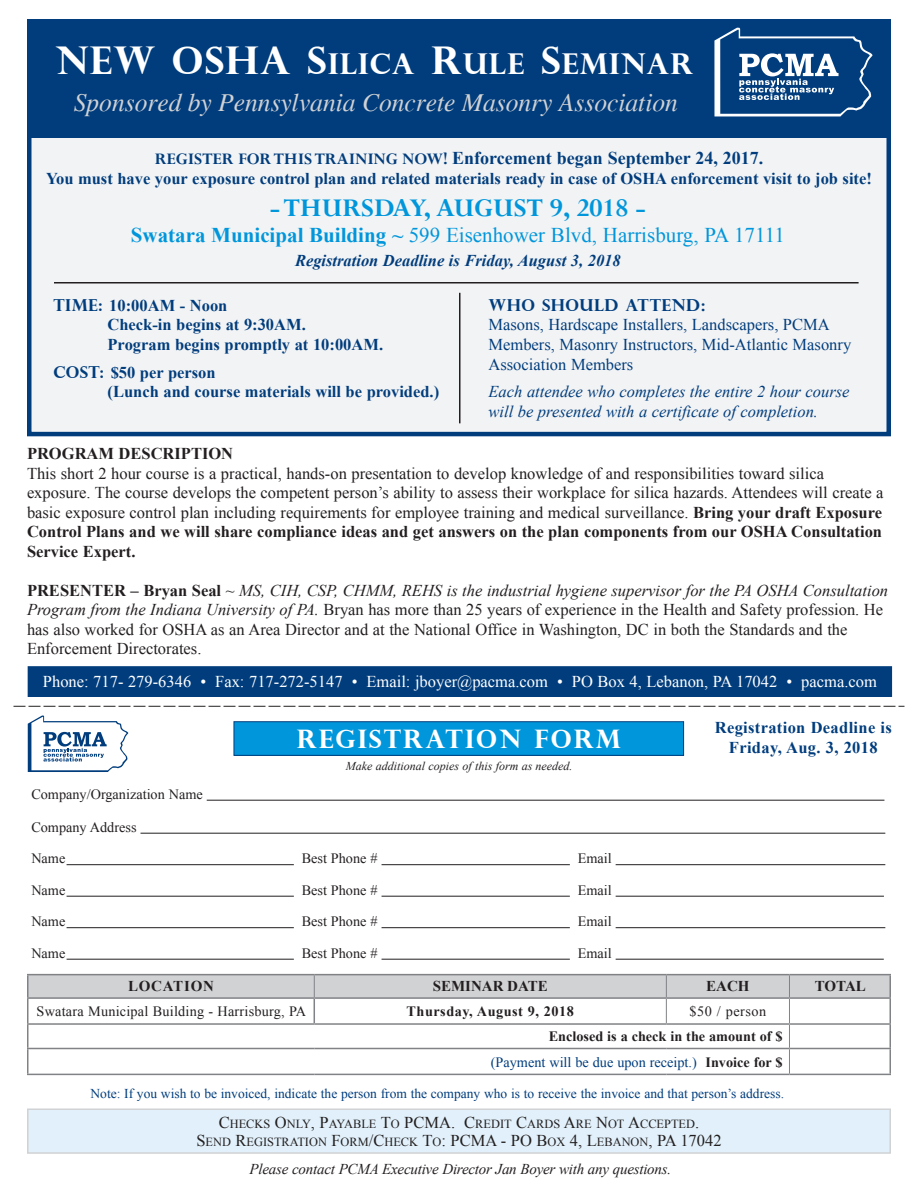
<style>
.page{position:relative;width:918px;height:1188px;background:#fff}
.page>*{position:absolute;margin:0;border:0;box-sizing:border-box;transform-origin:0 0}
.t1{font:700 28.65px "Perpetua Titling";letter-spacing:.04em;color:#fff}
.t2{font:700 28.5px "Perpetua";color:#0096db}
.t3{font:italic 25.5px "Times";color:#d1d2d4}
.t4{font:700 25.5px "Perpetua Titling";letter-spacing:.075em;color:#fff}
.t5{font:21px "Times New Roman";color:#0096db}
.t6{font:700 18px "Times New Roman";color:#013d7d}
.t7{font:16.5px/19.5px "Times New Roman";color:#231f20}
.t8{font:700 16.5px/19.8px "Times New Roman";color:#013d7d}
.t9{font:16.5px/19.8px "Times New Roman";color:#013d7d}
.t10{font:16.5px "Times New Roman";color:#fff}
.t11{font:italic 16.5px/19.8px "Times New Roman";color:#013d7d}
.t12{font:italic 700 16.5px "Times New Roman";color:#013d7d}
.t13{font:700 16.5px/19.5px "Times New Roman";letter-spacing:.02em;color:#013d7d;text-align:center}
.t14{font:700 16.5px "Times New Roman";color:#231f20}
.t15{font:700 16.5px "Perpetua Titling";letter-spacing:.025em;color:#013d7d}
.t16{font:italic 15px "Times New Roman";letter-spacing:-.015em;color:#231f20}
.t17{font:700 15px "Times New Roman";color:#231f20}
.t18{font:700 15px "Times New Roman";color:#231f20}
.t19{font:700 15px "Times New Roman";letter-spacing:.05em;color:#231f20}
.t20{font:14.25px "Times New Roman";color:#231f20}
.t21{font:700 14.25px/26.1px "Times New Roman";letter-spacing:.035em;color:#231f20;text-align:right}
.t22{font:14.25px "Times New Roman";letter-spacing:.035em;color:#231f20}
.t23{font:13.5px "Times New Roman";color:#013d7d}
.t24{font:12.3px/18px "Times New Roman";color:#231f20;text-align:center}
.t25{font:italic 12px "Times New Roman";color:#231f20}
.s1{font-size:38.25px}
.s2{font-family:"Perpetua"}
.s3{font-weight:700}
.s4{font-family:"Perpetua Titling"}
.s5{font-family:"Times New Roman"}
.s6{font-style:italic}
.s7{font-weight:400;color:#013d7d}
.s8{font-size:16.5px}
</style>
<div class="page">
<div style="left:28px;top:667px;width:863px;height:29px;background:#013d7d"></div>
<div style="left:28px;top:666px;width:864px;height:31px;border:2px solid #013d7d"></div>
<div style="left:28px;top:1109px;width:862px;height:44px;background:#e1f0fa"></div>
<div style="left:27px;top:1108px;width:864px;height:46px;border:2px solid #d1d2d4"></div>
<svg style="left:28px;top:716px;width:100px;height:56px"></svg>
<svg style="left:14px;top:706px;width:890px;height:1px"></svg>
<hr style="left:207px;top:800px;width:677px;height:1px;background:#231f20">
<hr style="left:141px;top:833px;width:744px;height:1px;background:#231f20">
<hr style="left:67px;top:864px;width:227px;height:1px;background:#231f20">
<hr style="left:382px;top:864px;width:188px;height:1px;background:#231f20">
<hr style="left:616px;top:864px;width:269px;height:1px;background:#231f20">
<hr style="left:67px;top:896px;width:227px;height:1px;background:#231f20">
<hr style="left:382px;top:896px;width:188px;height:1px;background:#231f20">
<hr style="left:616px;top:896px;width:268px;height:1px;background:#231f20">
<hr style="left:67px;top:927px;width:227px;height:1px;background:#231f20">
<hr style="left:382px;top:927px;width:188px;height:1px;background:#231f20">
<hr style="left:616px;top:927px;width:269px;height:1px;background:#231f20">
<hr style="left:67px;top:959px;width:227px;height:1px;background:#231f20">
<hr style="left:382px;top:959px;width:188px;height:1px;background:#231f20">
<hr style="left:616px;top:959px;width:268px;height:1px;background:#231f20">
<div style="left:234px;top:722px;width:450px;height:33px;background:#0096db"></div>
<div style="left:234px;top:721px;width:450px;height:35px;border:1px solid #013d7d"></div>
<hr style="left:27px;top:974px;width:287px;height:1px;background:#808285">
<hr style="left:314px;top:974px;width:352px;height:1px;background:#808285">
<hr style="left:666px;top:974px;width:123px;height:1px;background:#808285">
<hr style="left:789px;top:974px;width:102px;height:1px;background:#808285">
<hr style="left:27px;top:1074px;width:287px;height:1px;background:#808285">
<hr style="left:314px;top:1074px;width:352px;height:1px;background:#808285">
<hr style="left:666px;top:1074px;width:123px;height:1px;background:#808285">
<hr style="left:789px;top:1074px;width:102px;height:1px;background:#808285">
<svg style="left:27px;top:975px;width:864px;height:99px"></svg>
<div style="left:27px;top:61px;width:864px;height:375px;background:#f2f3f4;border:4px solid #013d7d"></div>
<div style="left:27px;top:19px;width:864px;height:119px;background:#013d7d"></div>
<svg style="left:714px;top:28px;width:159px;height:88px"></svg>
<hr style="left:459px;top:293px;width:1px;height:130px;background:#231f20">
<hr style="left:54px;top:282px;width:805px;height:2px;background:#231f20">
<h1 class="t1" style="left:56px;top:46px;width:591px"><span class="s1">NEW OSHA S</span>ILICA <span class="s1">R</span>ULE <span class="s1">S</span>EMINAR</h1>
<h3 class="t3" style="left:74px;top:88px;width:606px">Sponsored by Pennsylvania Concrete Masonry Association</h3>
<p class="t6" style="left:155px;top:145px;width:610px"><span class="s2">REGISTER FOR THIS TRAINING NOW!</span> Enforcement began September 24, 2017.</p>
<p class="t8" style="left:46px;top:168px;width:827px">You must have your exposure control plan and related materials ready in case of OSHA enforcement visit to job site!</p>
<h2 class="t2" style="left:270px;top:190px;width:378px">- THURSDAY, AUGUST 9, 2018 -</h2>
<p class="t5" style="left:131px;top:221px;width:656px"><span class="s3">Swatara Municipal Building ~</span> 599 Eisenhower Blvd, Harrisburg, PA 17111</p>
<p class="t12" style="left:295px;top:249px;width:327px">Registration Deadline is Friday, August 3, 2018</p>
<p class="t8" style="left:108px;top:295px;width:277px;text-indent:-54px"><span class="s4">TIME:</span> 10:00AM - Noon<br>Check-in begins at 9:30AM.<br>Program begins promptly at 10:00AM.</p>
<p class="t8" style="left:108px;top:362px;width:333px;text-indent:-54px"><span class="s4">COST:</span> $50 per person<br>(Lunch and course materials will be provided.)</p>
<p class="t15" style="left:489px;top:294px;width:219px">WHO SHOULD ATTEND<span class="s5">:</span></p>
<p class="t9" style="left:489px;top:315px;width:364px">Masons, Hardscape Installers, Landscapers, PCMA<br>Members, Masonry Instructors, Mid-Atlantic Masonry<br>Association Members</p>
<p class="t11" style="left:489px;top:382px;width:363px">Each attendee who completes the entire 2 hour course will be presented with a certificate of completion.</p>
<p class="t14" style="left:27px;top:442px;width:208px">Program Description</p>
<p class="t7" style="left:27px;top:463px;width:858px">This short 2 hour course is a practical, hands-on presentation to develop knowledge of and responsibilities toward silica exposure. The course develops the competent person’s ability to assess their workplace for silica hazards. Attendees will create a basic exposure control plan including requirements for employee training and medical surveillance. <span class="s3">Bring your draft Exposure Control Plans and we will share compliance ideas and get answers on the plan components from our OSHA Consultation Service Expert.</span></p>
<p class="t7" style="left:27px;top:580px;width:863px"><span class="s3">Presenter – Bryan Seal</span> <span class="s6">~ MS, CIH, CSP, CHMM, REHS is the industrial hygiene supervisor for the PA OSHA Consultation Program from the Indiana University of PA.</span> Bryan has more than 25 years of experience in the Health and Safety profession. He has also worked for OSHA as an Area Director and at the National Office in Washington, DC in both the Standards and the Enforcement Directorates.</p>
<p class="t10" style="left:43px;top:671px;width:835px">Phone: 717- 279-6346 • Fax: 717-272-5147 • Email: jboyer@pacma.com • PO Box 4, Lebanon, PA 17042 • pacma.com</p>
<h3 class="t4" style="left:297px;top:723px;width:326px">REGISTRATION FORM</h3>
<p class="t25" style="left:346px;top:758px;width:228px">Make additional copies of this form as needed.</p>
<p class="t20" style="left:31px;top:784px;width:173px">Company/Organization Name</p>
<p class="t20" style="left:31px;top:817px;width:107px">Company Address</p>
<p class="t20" style="left:31px;top:849px;width:36px">Name</p>
<p class="t20" style="left:302px;top:849px;width:77px">Best Phone #</p>
<p class="t20" style="left:578px;top:849px;width:36px">Email</p>
<p class="t20" style="left:31px;top:880px;width:36px">Name</p>
<p class="t20" style="left:302px;top:880px;width:77px">Best Phone #</p>
<p class="t20" style="left:578px;top:880px;width:36px">Email</p>
<p class="t20" style="left:31px;top:912px;width:36px">Name</p>
<p class="t20" style="left:302px;top:912px;width:77px">Best Phone #</p>
<p class="t20" style="left:578px;top:912px;width:36px">Email</p>
<p class="t20" style="left:31px;top:943px;width:36px">Name</p>
<p class="t20" style="left:302px;top:943px;width:77px">Best Phone #</p>
<p class="t20" style="left:578px;top:943px;width:36px">Email</p>
<p class="t13" style="left:715px;top:718px;width:179px">Registration Deadline is<br>Friday, Aug. 3, 2018</p>
<p class="t19" style="left:128px;top:976px;width:87px">LOCATION</p>
<p class="t17" style="left:433px;top:976px;width:117px">SEMINAR DATE</p>
<p class="t18" style="left:706px;top:976px;width:42px">each</p>
<p class="t18" style="left:815px;top:976px;width:53px">total</p>
<p class="t20" style="left:37px;top:1002px;width:271px">Swatara Municipal Building - Harrisburg, PA</p>
<p class="t21" style="left:407px;top:998px;width:169px">Thursday, August 9, 2018</p>
<p class="t22" style="left:690px;top:1002px;width:78px">$50 / person</p>
<p class="t21" style="left:491px;top:1023px;width:293px">Enclosed is a check in the amount of $ <span class="s7">(Payment will be due upon receipt.)</span> Invoice for $</p>
<p class="t23" style="left:91px;top:1084px;width:695px">Note: If you wish to be invoiced, indicate the person from the company who is to receive the invoice and that person’s address.</p>
<p class="t24" style="left:196px;top:1115px;width:527px"><span class="s8">C</span>HECKS <span class="s8">O</span>NLY<span class="s8">, P</span>AYABLE <span class="s8">T</span>O <span class="s8">PCMA. C</span>REDIT <span class="s8">C</span>ARDS <span class="s8">A</span>RE <span class="s8">N</span>OT <span class="s8">A</span>CCEPTED<span class="s8">.<br>S</span> END <span class="s8">R</span>EGISTRATION <span class="s8">F</span>ORM<span class="s8">/C</span>HECK <span class="s8">T</span>O<span class="s8">: PCMA - PO B</span>OX <span class="s8">4, L</span>EBANON<span class="s8">, PA 17042</span></p>
<p class="t16" style="left:250px;top:1158px;width:423px">Please contact PCMA Executive Director Jan Boyer with any questions.</p>
</div>
